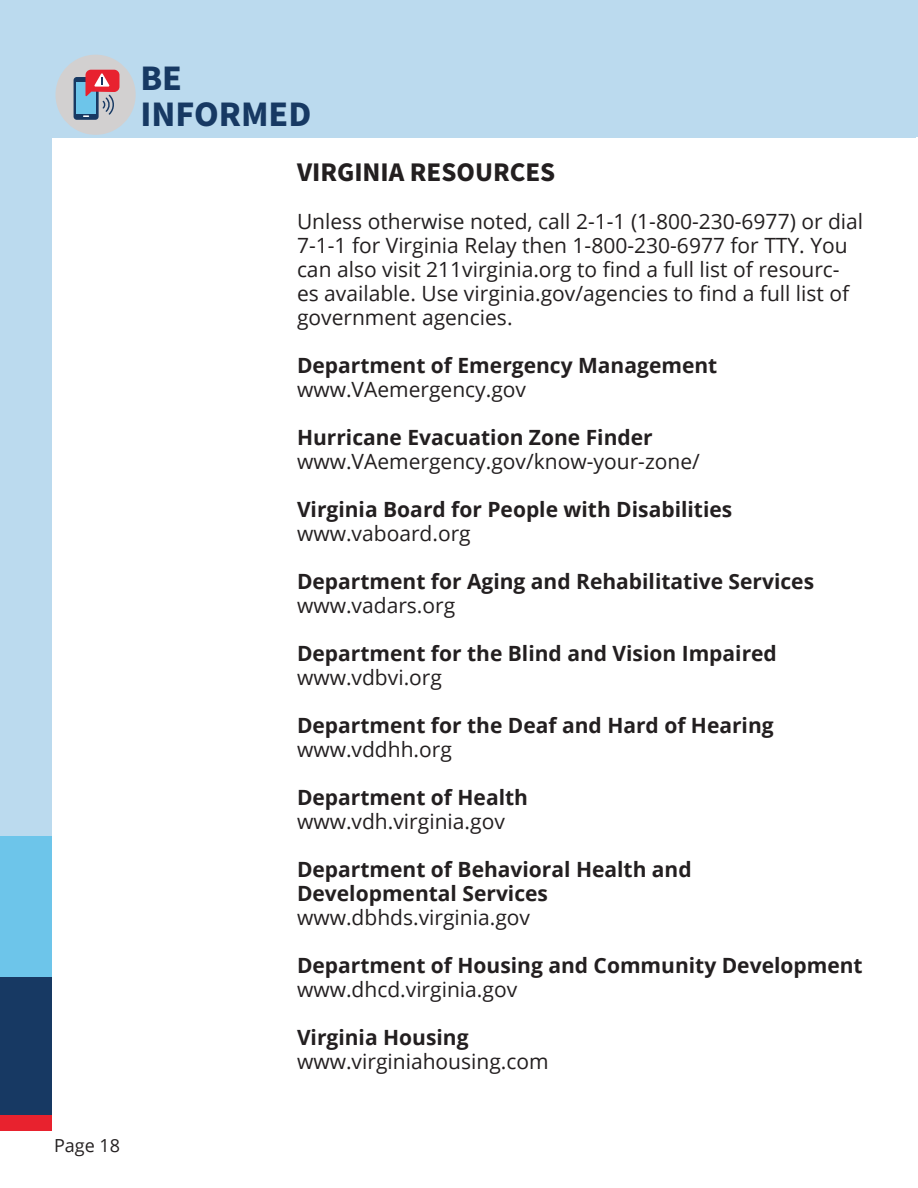
<style>
.page{position:relative;width:918px;height:1188px;background:#fff}
.page>*{position:absolute;margin:0;border:0;box-sizing:border-box;transform-origin:0 0}
.Paragraph_Style_1{font:700 36px/36px "Source Sans Pro";color:#173963}
.VDEM_Headline{font:700 27px "Source Sans Pro";color:#231f20}
.VDEM_Body_Copy{font:21px/24px "Open Sans";color:#231f20}
.VDEM_Body_Copy-2{font:700 21px/24px "Open Sans";color:#231f20}
.t1{font:18px "Open Sans";color:#231f20}
</style>
<div class="page">
<div style="left:0;top:0;width:918px;height:838px;background:#bbdaee"></div>
<div style="left:0;top:836px;width:918px;height:142px;background:#6dc5ea"></div>
<div style="left:0;top:978px;width:916px;height:139px;background:#173963"></div>
<div style="left:0;top:1115px;width:918px;height:16px;background:#e8222e"></div>
<div style="left:52px;top:138px;width:866px;height:996px;background:#fff"></div>
<div style="left:56px;top:55px;width:80px;height:80px;background:#d2d0d0;border-radius:50%"></div>
<svg style="left:74px;top:70px;width:45px;height:50px"></svg>
<p class="Paragraph_Style_1" style="left:140px;top:61px;width:172px">BE<br>INFORMED</p>
<p class="VDEM_Headline" style="left:297px;top:154px;width:260px">VIRGINIA RESOURCES</p>
<p class="VDEM_Body_Copy" style="left:297px;top:209px;width:568px">Unless otherwise noted, call 2-1-1 (1-800-230-6977) or dial</p>
<p class="VDEM_Body_Copy" style="left:297px;top:233px;width:554px">7-1-1 for Virginia Relay then 1-800-230-6977 for TTY. You can also visit 211virginia.org to find a full list of resourc&shy;es available. Use virginia.gov/agencies to find a full list of government agencies.</p>
<p class="VDEM_Body_Copy-2" style="left:297px;top:353px;width:422px">Department of Emergency Management</p>
<p class="VDEM_Body_Copy" style="left:297px;top:377px;width:231px">www.VAemergency.gov</p>
<p class="VDEM_Body_Copy-2" style="left:297px;top:425px;width:357px">Hurricane Evacuation Zone Finder</p>
<p class="VDEM_Body_Copy" style="left:297px;top:449px;width:404px">www.VAemergency.gov/know-your-zone/</p>
<p class="VDEM_Body_Copy-2" style="left:297px;top:497px;width:437px">Virginia Board for People with Disabilities</p>
<p class="VDEM_Body_Copy" style="left:297px;top:521px;width:175px">www.vaboard.org</p>
<p class="VDEM_Body_Copy-2" style="left:297px;top:569px;width:519px">Department for Aging and Rehabilitative Services</p>
<p class="VDEM_Body_Copy" style="left:297px;top:593px;width:160px">www.vadars.org</p>
<p class="VDEM_Body_Copy-2" style="left:297px;top:641px;width:481px">Department for the Blind and Vision Impaired</p>
<p class="VDEM_Body_Copy" style="left:297px;top:665px;width:147px">www.vdbvi.org</p>
<p class="VDEM_Body_Copy-2" style="left:297px;top:713px;width:478px">Department for the Deaf and Hard of Hearing</p>
<p class="VDEM_Body_Copy" style="left:297px;top:737px;width:157px">www.vddhh.org</p>
<p class="VDEM_Body_Copy-2" style="left:297px;top:785px;width:233px">Department of Health</p>
<p class="VDEM_Body_Copy" style="left:297px;top:809px;width:209px">www.vdh.virginia.gov</p>
<p class="VDEM_Body_Copy-2" style="left:297px;top:857px;width:396px">Department of Behavioral Health and<br>Developmental Services</p>
<p class="VDEM_Body_Copy" style="left:297px;top:905px;width:235px">www.dbhds.virginia.gov</p>
<p class="VDEM_Body_Copy-2" style="left:297px;top:953px;width:567px">Department of Housing and Community Development</p>
<p class="VDEM_Body_Copy" style="left:297px;top:977px;width:222px">www.dhcd.virginia.gov</p>
<p class="VDEM_Body_Copy-2" style="left:297px;top:1025px;width:173px">Virginia Housing</p>
<p class="VDEM_Body_Copy" style="left:297px;top:1049px;width:253px">www.virginiahousing.com</p>
<p class="t1" style="left:54px;top:1133px;width:68px">Page 18</p>
</div>
